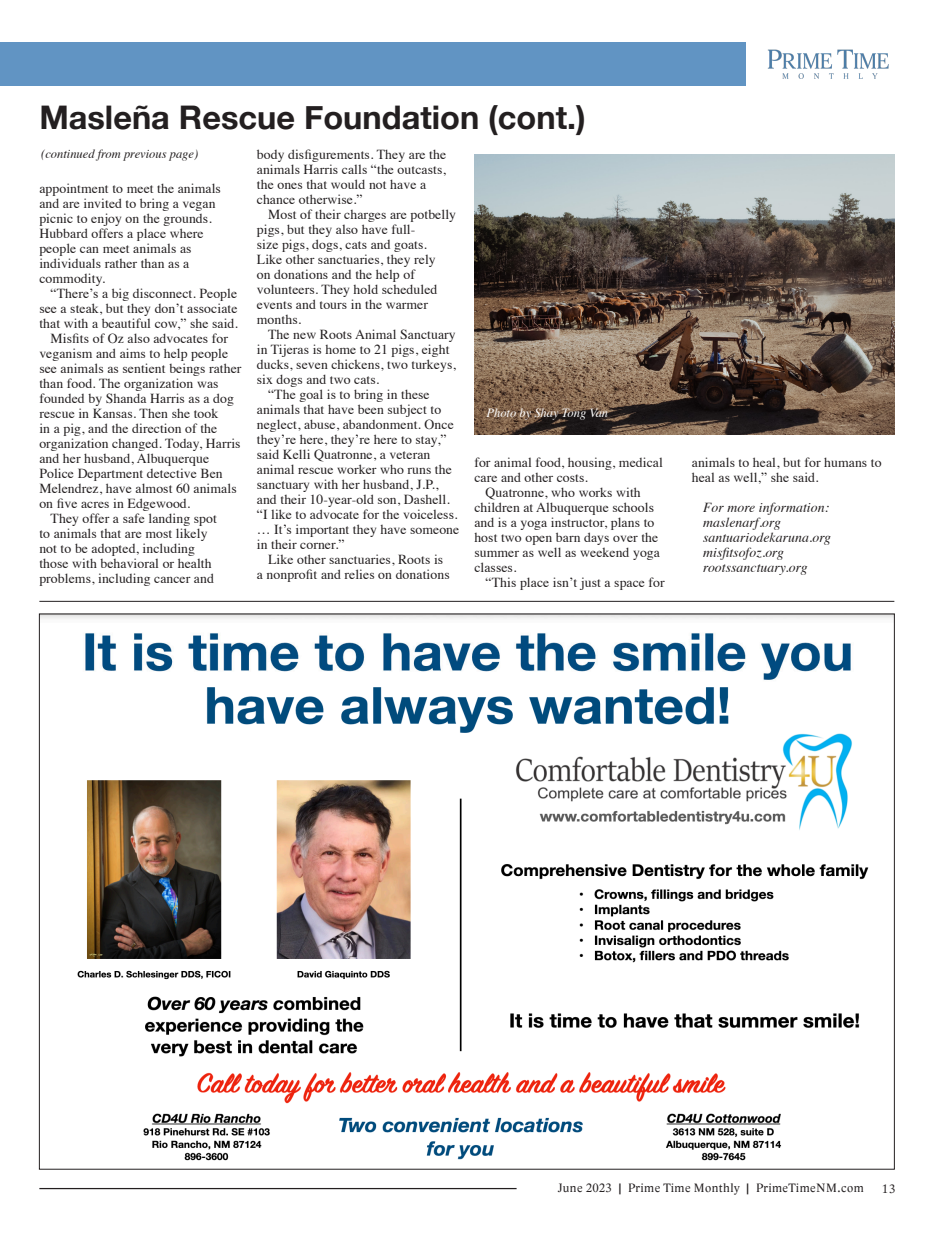
<style>
.page{position:relative;width:945px;height:1238px;background:#fff}
.page>*{position:absolute;margin:0;border:0;box-sizing:border-box;transform-origin:0 0}
.Headline_A{font:700 32.5px "Helvetica Neue";color:#231f20}
.Body_Copy{font:13.75px/15px "Times";letter-spacing:.005em;color:#231f20}
.Body_Copy-2{font:italic 13.75px "Times";letter-spacing:.005em;color:#231f20}
.t1{font:12.5px "Lido STFCE";letter-spacing:.04em;color:#231f20}
.jump_line{font:italic 12.5px "Times";color:#231f20}
.captions{font:italic 12.5px "Times";color:#fff}
</style>
<div class="page">
<hr style="left:39px;top:1187px;width:478px;height:2px;background:#231f20">
<div style="left:0;top:42px;width:745px;height:44px;background:#6194c3"></div>
<img style="left:77px;top:687px;width:792px;height:474px">
<img style="left:41px;top:616px;width:852px;height:64px">
<img style="left:767px;top:49px;width:122px;height:30px">
<img style="left:474px;top:154px;width:420px;height:280px">
<hr style="left:39px;top:601px;width:855px;height:1px;background:#231f20">
<p class="Headline_A" style="left:39px;top:92px;width:548px">Masleña Rescue Foundation (cont.)</p>
<p class="jump_line" style="left:41px;top:143px;width:159px">(continued from previous page)</p>
<p class="Body_Copy" style="left:257px;top:146px;width:191px">body disfigurements. They are the animals Harris calls “the outcasts, the ones that would not have a chance otherwise.”</p>
<p class="Body_Copy" style="left:257px;top:206px;width:201px;text-indent:11px">Most of their charges are potbelly pigs, but they also have full-<br>size pigs, dogs, cats and goats.<br>Like other sanctuaries, they rely<br>on donations and the help of volunteers. They hold scheduled events and tours in the warmer months.</p>
<p class="Body_Copy" style="left:257px;top:326px;width:201px;text-indent:11px">The new Roots Animal Sanctuary in Tijeras is home to 21 pigs, eight ducks, seven chickens, two turkeys, six dogs and two cats.</p>
<p class="Body_Copy" style="left:257px;top:386px;width:204px;text-indent:11px">“The goal is to bring in these animals that have been subject to neglect, abuse, abandonment. Once they’re here, they’re here to stay,” said Kelli Quatronne, a veteran animal rescue worker who runs the sanctuary with her husband, J.P., and their 10-year-old son, Dashell. “I like to advocate for the voiceless. … It’s important they have someone in their corner.”</p>
<p class="Body_Copy" style="left:257px;top:551px;width:194px;text-align:center">Like other sanctuaries, Roots is<br>a nonprofit and relies on donations</p>
<p class="Body_Copy" style="left:39px;top:180px;width:183px">appointment to meet the animals and are invited to bring a vegan picnic to enjoy on the grounds.<br>Hubbard offers a place where people can meet animals as individuals rather than as a commodity.</p>
<p class="Body_Copy" style="left:39px;top:285px;width:200px;text-align:justify;text-indent:11px">“There’s a big disconnect. People see a steak, but they don’t associate that with a beautiful cow,” she said.</p>
<p class="Body_Copy" style="left:39px;top:330px;width:204px;text-indent:11px">Misfits of Oz also advocates for veganism and aims to help people see animals as sentient beings rather than food. The organization was founded by Shanda Harris as a dog rescue in Kansas. Then she took<br>in a pig, and the direction of the organization changed. Today, Harris and her husband, Albuquerque<br>Police Department detective Ben<br>Melendrez, have almost 60 animals on five acres in Edgewood.</p>
<p class="Body_Copy" style="left:39px;top:510px;width:179px;text-indent:11px">They offer a safe landing spot to animals that are most likely not to be adopted, including those with behavioral or health problems, including cancer and</p>
<p class="captions" style="left:486px;top:402px;width:123px">Photo by Shay Tong Van</p>
<p class="Body_Copy" style="left:474px;top:453px;width:190px">for animal food, housing, medical care and other costs.</p>
<p class="Body_Copy" style="left:474px;top:483px;width:187px;text-indent:11px">Quatronne, who works with children at Albuquerque schools and is a yoga instructor, plans to host two open barn days over the summer as well as weekend yoga classes.</p>
<p class="Body_Copy" style="left:486px;top:573px;width:181px">“This place isn’t just a space for</p>
<p class="Body_Copy" style="left:692px;top:453px;width:191px">animals to heal, but for humans to heal as well,” she said.</p>
<p class="Body_Copy-2" style="left:703px;top:495px;width:128px">For more information:</p>
<p class="Body_Copy-2" style="left:703px;top:510px;width:79px">maslenarf.org</p>
<p class="Body_Copy-2" style="left:703px;top:525px;width:130px">santuariodekaruna.org</p>
<p class="Body_Copy-2" style="left:703px;top:540px;width:82px">misfitsofoz.org</p>
<p class="Body_Copy-2" style="left:703px;top:555px;width:106px">rootssanctuary.org</p>
<p class="t1" style="left:558px;top:1179px;width:308px">June 2023 | Prime Time Monthly | PrimeTimeNM.com</p>
<p class="t1" style="left:882px;top:1181px;width:15px">13</p>
</div>
